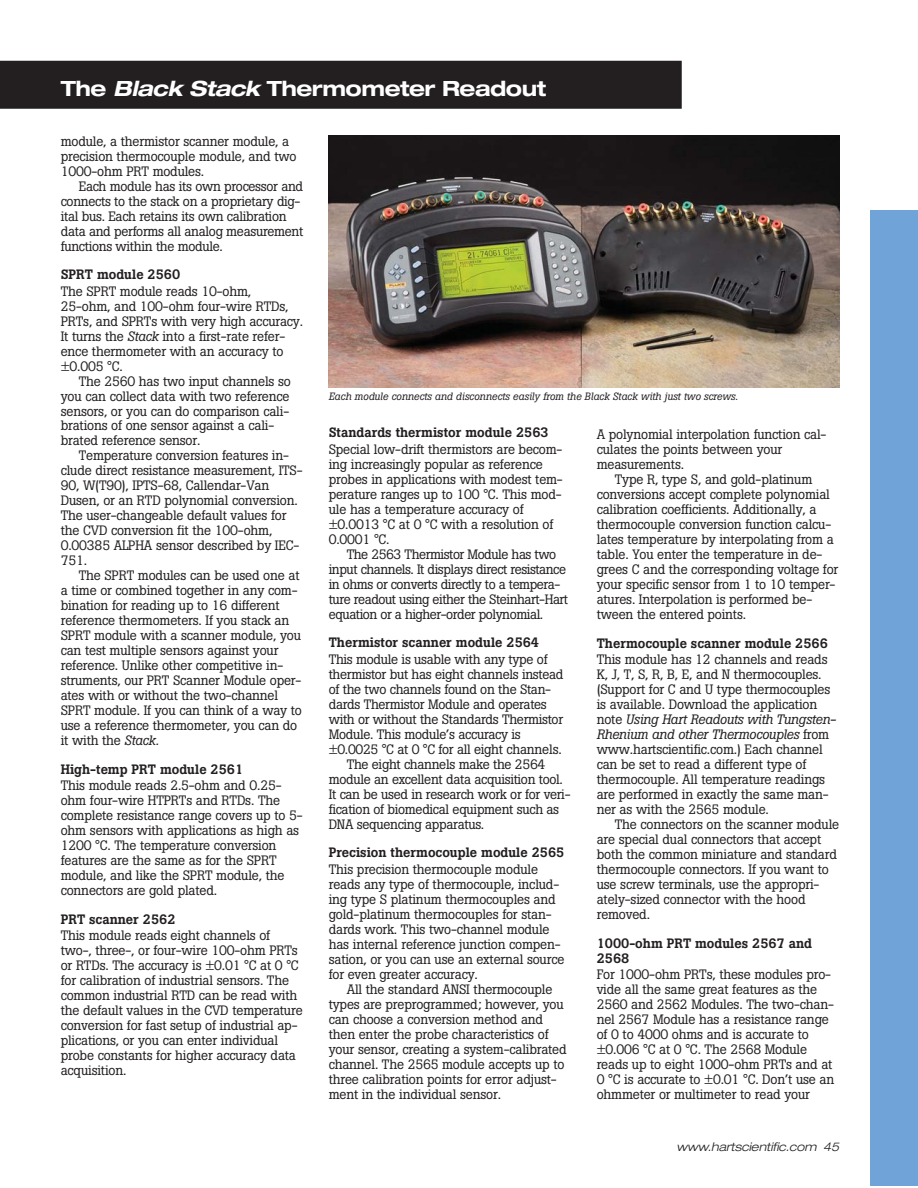
<style>
.page{position:relative;width:918px;height:1188px;background:#fff}
.page>*{position:absolute;margin:0;border:0;box-sizing:border-box;transform-origin:0 0}
.t1{font:700 expanded 21px "Helvetica Neue";letter-spacing:-.025em;color:#fff}
.t2{font:13.5px/15px "Boton";letter-spacing:-.015em;color:#231f20}
.t3{font:500 13.5px/15px "Boton";color:#231f20}
.t4{font:13.5px/15px "Boton";letter-spacing:-.035em;color:#231f20}
.t5{font:italic 300 12px "Helvetica Neue LT Std Lt Ext";color:#231f20}
.t6{font:italic 10.5px "Boton";color:#231f20}
.s1{font-style:italic}
</style>
<div class="page">
<div style="left:871px;top:211px;width:47px;height:975px;background:#70a4d8"></div>
<div style="left:0;top:61px;width:682px;height:48px;background:#231f20"></div>
<img style="left:329px;top:136px;width:511px;height:252px">
<h1 class="t1" style="left:61px;top:81px;width:487px">The <span class="s1">Black Stack</span> Thermometer Readout</h1>
<p class="t2" style="left:61px;top:135px;width:237px">module, a thermistor scanner module, a precision thermocouple module, and two<br>1000-ohm PRT modules.</p>
<p class="t2" style="left:61px;top:180px;width:244px;text-indent:18px">Each module has its own processor and connects to the stack on a proprietary dig&shy;ital bus. Each retains its own calibration data and performs all analog measurement functions within the module.</p>
<p class="t3" style="left:61px;top:268px;width:121px">SPRT module 2560</p>
<p class="t2" style="left:61px;top:285px;width:244px">The SPRT module reads 10-ohm,<br>25-ohm, and 100-ohm four-wire RTDs,<br>PRTs, and SPRTs with very high accuracy.<br>It turns the <span class="s1">Stack</span> into a first-rate refer&shy;ence thermometer with an accuracy to ±0.005 °C.</p>
<p class="t2" style="left:61px;top:375px;width:232px;text-indent:18px">The 2560 has two input channels so you can collect data with two reference sensors, or you can do comparison cali&shy;brations of one sensor against a cali&shy;brated reference sensor.</p>
<p class="t2" style="left:61px;top:450px;width:243px;text-indent:18px">Temperature conversion features in&shy;clude direct resistance measurement, ITS-90, W(T90), IPTS-68, Callendar-Van Dusen, or an RTD polynomial conversion.<br>The user-changeable default values for the CVD conversion fit the 100-ohm, 0.00385 ALPHA sensor described by IEC-751.</p>
<p class="t2" style="left:61px;top:570px;width:243px;text-indent:18px">The SPRT modules can be used one at a time or combined together in any com&shy;bination for reading up to 16 different reference thermometers. If you stack an SPRT module with a scanner module, you can test multiple sensors against your reference. Unlike other competitive in&shy;struments, our PRT Scanner Module oper&shy;ates with or without the two-channel SPRT module. If you can think of a way to use a reference thermometer, you can do it with the <span class="s1">Stack.</span></p>
<p class="t3" style="left:61px;top:763px;width:184px">High-temp PRT module 2561</p>
<p class="t2" style="left:61px;top:780px;width:243px">This module reads 2.5-ohm and 0.25- ohm four-wire HTPRTs and RTDs. The complete resistance range covers up to 5- ohm sensors with applications as high as 1200 °C. The temperature conversion features are the same as for the SPRT module, and like the SPRT module, the connectors are gold plated.</p>
<p class="t3" style="left:61px;top:913px;width:116px">PRT scanner 2562</p>
<p class="t2" style="left:61px;top:930px;width:243px">This module reads eight channels of two-, three-, or four-wire 100-ohm PRTs or RTDs. The accuracy is ±0.01 °C at 0 °C for calibration of industrial sensors. The common industrial RTD can be read with the default values in the CVD temperature conversion for fast setup of industrial ap&shy;plications, or you can enter individual probe constants for higher accuracy data acquisition.</p>
<p class="t6" style="left:329px;top:393px;width:411px">Each module connects and disconnects easily from the Black Stack with just two screws.</p>
<p class="t3" style="left:329px;top:426px;width:221px">Standards thermistor module 2563</p>
<p class="t2" style="left:329px;top:443px;width:236px">Special low-drift thermistors are becom&shy;ing increasingly popular as reference probes in applications with modest tem&shy;perature ranges up to 100 °C. This mod&shy;ule has a temperature accuracy of ±0.0013 °C at 0 °C with a resolution of 0.0001 °C.</p>
<p class="t4" style="left:329px;top:548px;width:241px;text-indent:18px">The 2563 Thermistor Module has two input channels. It displays direct resistance in ohms or converts directly to a tempera&shy;ture readout using either the Steinhart-Hart equation or a higher-order polynomial.</p>
<p class="t3" style="left:329px;top:636px;width:212px">Thermistor scanner module 2564</p>
<p class="t2" style="left:329px;top:653px;width:220px">This module is usable with any type of</p>
<p class="t2" style="left:329px;top:668px;width:236px">thermistor but has eight channels instead</p>
<p class="t2" style="left:329px;top:683px;width:224px">of the two channels found on the Stan-</p>
<p class="t2" style="left:329px;top:698px;width:220px">dards Thermistor Module and operates</p>
<p class="t2" style="left:329px;top:713px;width:236px">with or without the Standards Thermistor</p>
<p class="t2" style="left:329px;top:728px;width:194px">Module. This module’s accuracy is</p>
<p class="t2" style="left:329px;top:743px;width:235px">±0.0025 °C at 0 °C for all eight channels.</p>
<p class="t2" style="left:347px;top:758px;width:200px">The eight channels make the 2564</p>
<p class="t2" style="left:329px;top:773px;width:236px">module an excellent data acquisition tool.</p>
<p class="t2" style="left:329px;top:788px;width:243px">It can be used in research work or for veri-</p>
<p class="t2" style="left:329px;top:803px;width:232px">fication of biomedical equipment such as</p>
<p class="t2" style="left:329px;top:818px;width:157px">DNA sequencing apparatus.</p>
<p class="t3" style="left:329px;top:846px;width:237px">Precision thermocouple module 2565</p>
<p class="t2" style="left:329px;top:863px;width:237px">This precision thermocouple module reads any type of thermocouple, includ&shy;ing type S platinum thermocouples and gold-platinum thermocouples for stan&shy;dards work. This two-channel module has internal reference junction compen&shy;sation, or you can use an external source for even greater accuracy.</p>
<p class="t2" style="left:329px;top:983px;width:239px;text-indent:18px">All the standard ANSI thermocouple types are preprogrammed; however, you can choose a conversion method and then enter the probe characteristics of your sensor, creating a system-calibrated channel. The 2565 module accepts up to three calibration points for error adjust&shy;ment in the individual sensor.</p>
<p class="t2" style="left:597px;top:428px;width:231px">A polynomial interpolation function cal&shy;culates the points between your measurements.</p>
<p class="t2" style="left:597px;top:473px;width:243px;text-indent:18px">Type R, type S, and gold-platinum conversions accept complete polynomial calibration coefficients. Additionally, a thermocouple conversion function calcu&shy;lates temperature by interpolating from a table. You enter the temperature in de&shy;grees C and the corresponding voltage for your specific sensor from 1 to 10 temper&shy;atures. Interpolation is performed be&shy;tween the entered points.</p>
<p class="t3" style="left:597px;top:637px;width:233px">Thermocouple scanner module 2566</p>
<p class="t2" style="left:597px;top:653px;width:241px">This module has 12 channels and reads K, J, T, S, R, B, E, and N thermocouples. (Support for C and U type thermocouples is available. Download the application note <span class="s1">Using Hart Readouts with Tungsten-Rhenium and other Thermocouples</span> from www.hartscientific.com.) Each channel can be set to read a different type of thermocouple. All temperature readings are performed in exactly the same man&shy;ner as with the 2565 module.</p>
<p class="t2" style="left:597px;top:818px;width:244px;text-indent:18px">The connectors on the scanner module are special dual connectors that accept both the common miniature and standard thermocouple connectors. If you want to use screw terminals, use the appropri&shy;ately-sized connector with the hood removed.</p>
<p class="t3" style="left:597px;top:937px;width:217px">1000-ohm PRT modules 2567 and<br>2568</p>
<p class="t2" style="left:597px;top:968px;width:239px">For 1000-ohm PRTs, these modules pro&shy;vide all the same great features as the 2560 and 2562 Modules. The two-chan&shy;nel 2567 Module has a resistance range of 0 to 4000 ohms and is accurate to ±0.006 °C at 0 °C. The 2568 Module reads up to eight 1000-ohm PRTs and at 0 °C is accurate to ±0.01 °C. Don’t use an ohmmeter or multimeter to read your</p>
<p class="t5" style="left:676px;top:1142px;width:164px">www.hartscientific.com 45</p>
</div>
